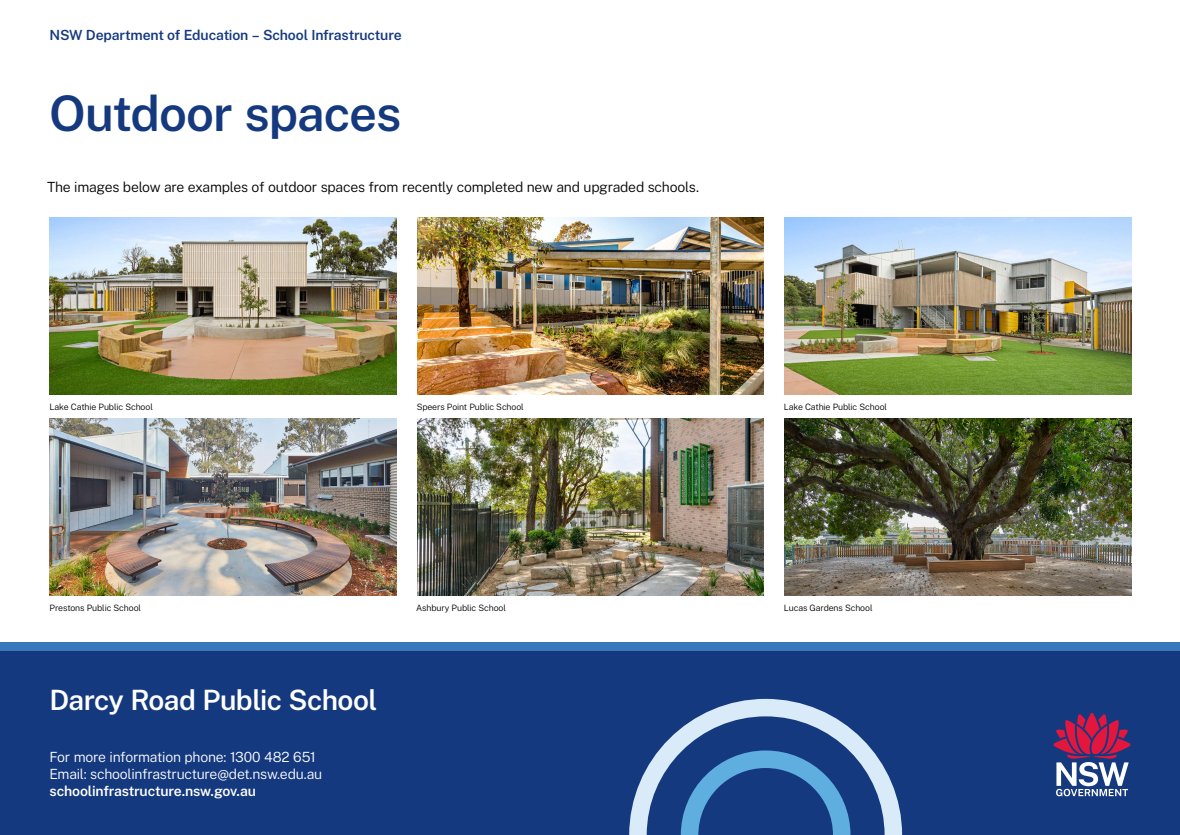
<style>
.page{position:relative;width:1180px;height:835px;background:#fff}
.page>*{position:absolute;margin:0;border:0;box-sizing:border-box;transform-origin:0 0}
.Heading_1_white{font:600 49px "Public Sans";letter-spacing:-.02em;color:#15397f}
.t1{font:600 28px "Public Sans";letter-spacing:-.02em;color:#fff}
.Body_40_48_white{font:300 14px "Public Sans";letter-spacing:-.015em;color:#000}
.t2{font:300 14px/16.8px "Public Sans";letter-spacing:-.02em;color:#fff}
.t3{font:600 14px "Public Sans";letter-spacing:-.015em;color:#15397f}
.t4{font:600 14px "Public Sans";letter-spacing:-.015em;color:#fff}
.Caption_white{font:300 8.75px "Public Sans";letter-spacing:-.01em;color:#000}
</style>
<div class="page">
<div style="left:0;top:650px;width:1180px;height:184px;background:#15397f"></div>
<svg style="left:1053px;top:712px;width:77px;height:84px"></svg>
<div style="left:0;top:641px;width:1180px;height:9px;background:#3777bc"></div>
<svg style="left:629px;top:698px;width:273px;height:136px"></svg>
<img style="left:50px;top:418px;width:347px;height:177px">
<img style="left:417px;top:418px;width:347px;height:177px">
<img style="left:784px;top:418px;width:347px;height:177px">
<img style="left:50px;top:218px;width:347px;height:176px">
<img style="left:417px;top:218px;width:347px;height:176px">
<img style="left:784px;top:218px;width:347px;height:176px">
<h3 class="t3" style="left:50px;top:26px;width:354px">NSW Department of Education – School Infrastructure</h3>
<p class="Heading_1_white" style="left:49px;top:81px;width:354px">Outdoor spaces</p>
<p class="Body_40_48_white" style="left:47px;top:177px;width:653px">The images below are examples of outdoor spaces from recently completed new and upgraded schools.</p>
<p class="Caption_white" style="left:50px;top:401px;width:105px">Lake Cathie Public School</p>
<p class="Caption_white" style="left:417px;top:401px;width:109px">Speers Point Public School</p>
<p class="Caption_white" style="left:784px;top:401px;width:105px">Lake Cathie Public School</p>
<p class="Caption_white" style="left:50px;top:602px;width:93px">Prestons Public School</p>
<p class="Caption_white" style="left:416px;top:602px;width:91px">Ashbury Public School</p>
<p class="Caption_white" style="left:784px;top:602px;width:90px">Lucas Gardens School</p>
<h2 class="t1" style="left:49px;top:681px;width:329px">Darcy Road Public School</h2>
<h3 class="t2" style="left:49px;top:748px;width:274px">For more information phone: 1300 482 651<br>Email: schoolinfrastructure@det.nsw.edu.au</h3>
<h3 class="t4" style="left:50px;top:781px;width:208px">schoolinfrastructure.nsw.gov.au</h3>
</div>
